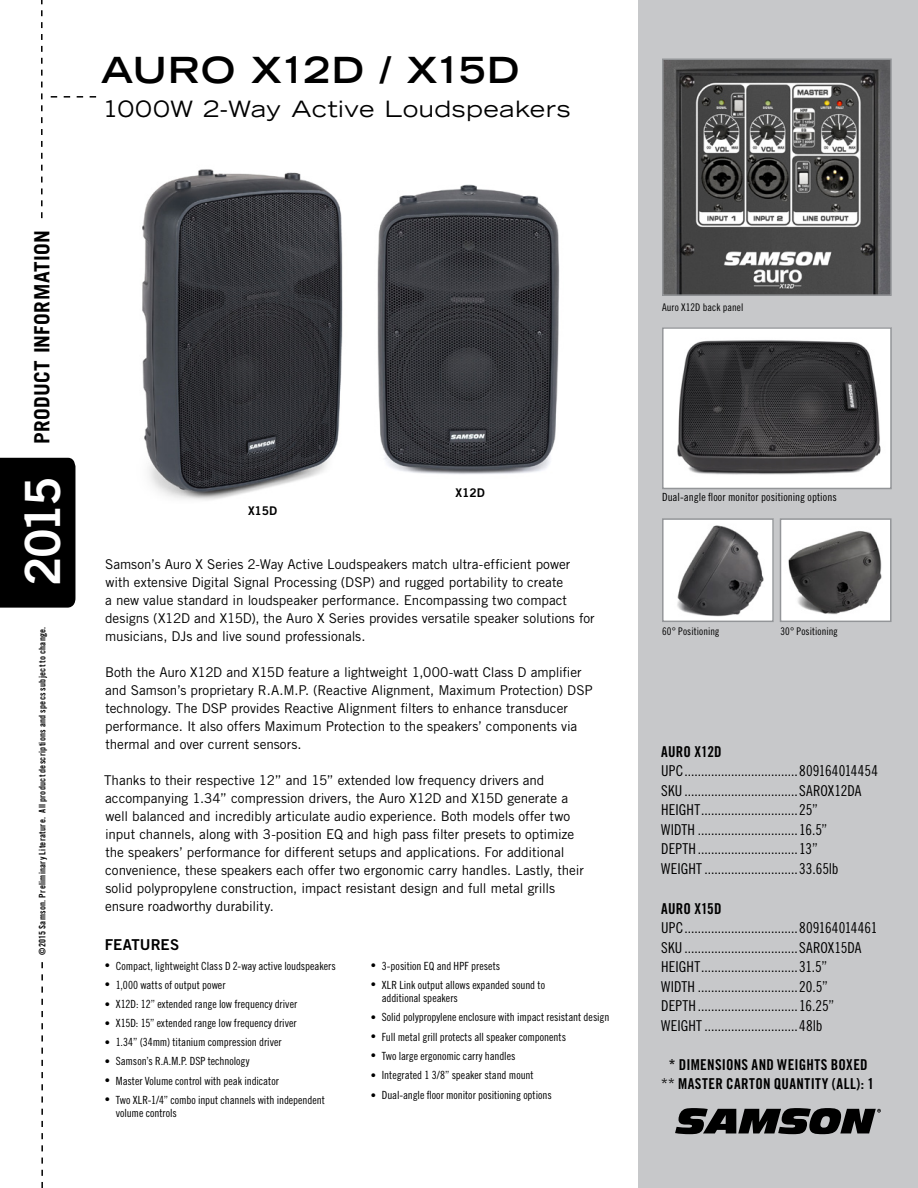
<style>
.page{position:relative;width:918px;height:1188px;background:#fff}
.page>*{position:absolute;margin:0;border:0;box-sizing:border-box;transform-origin:0 0}
.t1{font:48.6px "Trade Gothic LT Std Bd 2";color:#fff}
.Product_Name{font:700 expanded 36px "Trade Gothic LT Std";letter-spacing:-.01em;color:#000}
.Sub_Head{font:expanded 22.5px "Trade Gothic LT Std";letter-spacing:.035em;color:#000}
.t2{font:700 21px "Trade Gothic LT Std";letter-spacing:.015em;color:#000}
.Captions{font:15px/19.5px "Trade Gothic LT Std Cn 18";letter-spacing:.005em;color:#000}
.Captions-2{font:15px/19.5px "Trade Gothic LT Std Bd Cn 20";letter-spacing:.025em;color:#000;text-align:center}
.New_Product_Intro{font:15px "Trade Gothic LT Std Bd 2";letter-spacing:.005em;color:#000}
.Body_Copy{font:13.5px/18px "Trade Gothic LT Std";letter-spacing:-.005em;color:#000}
.New_Product_Intro-2{font:12px "Trade Gothic LT Std Bd 2";letter-spacing:-.01em;color:#000}
.Captions-3{font:11.25px/13.5px "Trade Gothic LT Std Cn 18";letter-spacing:-.005em;color:#000}
.Captions-4{font:10.5px "Trade Gothic LT Std Cn 18";letter-spacing:.01em;color:#000}
.t3{font:9px "Trade Gothic LT Std Bd Cn 20";letter-spacing:.03em;color:#000}
.s1{font-size:10.5px}
.s2{font-family:"Trade Gothic LT Std Bd Cn 20"}
.s3{font-family:"Trade Gothic LT Std Cn 18"}
</style>
<div class="page">
<div style="left:638px;top:0;width:280px;height:1188px;background:#c7c8ca"></div>
<svg style="left:41px;top:0;width:2px;height:218px"></svg>
<svg style="left:51px;top:96px;width:45px;height:2px"></svg>
<div style="left:0;top:458px;width:75px;height:150px;background:#000"></div>
<svg style="left:675px;top:1108px;width:206px;height:26px"></svg>
<svg style="left:41px;top:962px;width:2px;height:226px"></svg>
<img style="left:377px;top:184px;width:183px;height:290px">
<img style="left:665px;top:61px;width:224px;height:232px">
<div style="left:662px;top:58px;width:230px;height:238px;border:2px solid #939598"></div>
<img style="left:665px;top:330px;width:224px;height:156px">
<div style="left:662px;top:327px;width:230px;height:162px;border:2px solid #939598"></div>
<img style="left:665px;top:521px;width:106px;height:98px">
<div style="left:662px;top:518px;width:112px;height:104px;border:2px solid #939598"></div>
<img style="left:783px;top:522px;width:106px;height:97px">
<div style="left:780px;top:518px;width:112px;height:104px;border:2px solid #939598"></div>
<img style="left:142px;top:169px;width:201px;height:331px">
<p class="Product_Name" style="left:101px;top:46px;width:419px">AURO X12D / X15D</p>
<p class="Sub_Head" style="left:103px;top:95px;width:470px">1000W 2-Way Active Loudspeakers</p>
<h3 class="t2" style="left:29px;top:444px;width:215px;rotate:-90deg">PRODUCT INFORMATION</h3>
<h1 class="t1" style="left:13px;top:586px;width:111px;rotate:-90deg">2015</h1>
<p class="t3" style="left:37px;top:955px;width:330px;rotate:-90deg">©2015 Samson. Preliminary Literature. All product descriptions and specs subject to change.</p>
<p class="New_Product_Intro-2" style="left:248px;top:503px;width:31px">X15D</p>
<p class="New_Product_Intro-2" style="left:456px;top:485px;width:31px">X12D</p>
<p class="Body_Copy" style="left:105px;top:555px;width:491px">Samson’s Auro X Series 2-Way Active Loudspeakers match ultra-efficient power with extensive Digital Signal Processing (DSP) and rugged portability to create<br>a new value standard in loudspeaker performance. Encompassing two compact designs (X12D and X15D), the Auro X Series provides versatile speaker solutions for musicians, DJs and live sound professionals.</p>
<p class="Body_Copy" style="left:105px;top:663px;width:489px">Both the Auro X12D and X15D feature a lightweight 1,000-watt Class D amplifier and Samson’s proprietary R.A.M.P. (Reactive Alignment, Maximum Protection) DSP technology. The DSP provides Reactive Alignment filters to enhance transducer performance. It also offers Maximum Protection to the speakers’ components via thermal and over current sensors.</p>
<p class="Body_Copy" style="left:104px;top:771px;width:481px">Thanks to their respective 12” and 15” extended low frequency drivers and accompanying 1.34” compression drivers, the Auro X12D and X15D generate a well balanced and incredibly articulate audio experience. Both models offer two input channels, along with 3-position EQ and high pass filter presets to optimize the speakers’ performance for different setups and applications. For additional convenience, these speakers each offer two ergonomic carry handles. Lastly, their solid polypropylene construction, impact resistant design and full metal grills ensure roadworthy durability.</p>
<p class="New_Product_Intro" style="left:105px;top:936px;width:76px">FEATURES</p>
<p class="Captions-3" style="left:105px;top:959px;width:233px"><span class="s1">•</span> Compact, lightweight Class D 2-way active loudspeakers</p>
<p class="Captions-3" style="left:105px;top:978px;width:122px"><span class="s1">•</span> 1,000 watts of output power</p>
<p class="Captions-3" style="left:105px;top:997px;width:194px"><span class="s1">•</span> X12D: 12” extended range low frequency driver</p>
<p class="Captions-3" style="left:105px;top:1016px;width:193px"><span class="s1">•</span> X15D: 15” extended range low frequency driver</p>
<p class="Captions-3" style="left:105px;top:1035px;width:178px"><span class="s1">•</span> 1.34” (34mm) titanium compression driver</p>
<p class="Captions-3" style="left:105px;top:1055px;width:146px"><span class="s1">•</span> Samson’s R.A.M.P. DSP technology</p>
<p class="Captions-3" style="left:105px;top:1074px;width:176px"><span class="s1">•</span> Master Volume control with peak indicator</p>
<p class="Captions-3" style="left:116px;top:1093px;width:211px;text-indent:-11px"><span class="s1">•</span> Two XLR-1/4” combo input channels with independent volume controls</p>
<p class="Captions-3" style="left:371px;top:959px;width:131px"><span class="s1">•</span> 3-position EQ and HPF presets</p>
<p class="Captions-3" style="left:382px;top:978px;width:165px;text-indent:-11px"><span class="s1">•</span> XLR Link output allows expanded sound to additional speakers</p>
<p class="Captions-3" style="left:371px;top:1011px;width:240px"><span class="s1">•</span> Solid polypropylene enclosure with impact resistant design</p>
<p class="Captions-3" style="left:371px;top:1030px;width:197px"><span class="s1">•</span> Full metal grill protects all speaker components</p>
<p class="Captions-3" style="left:371px;top:1049px;width:146px"><span class="s1">•</span> Two large ergonomic carry handles</p>
<p class="Captions-3" style="left:371px;top:1068px;width:164px"><span class="s1">•</span> Integrated 1 3/8” speaker stand mount</p>
<p class="Captions-3" style="left:371px;top:1088px;width:182px"><span class="s1">•</span> Dual-angle floor monitor positioning options</p>
<p class="Captions-4" style="left:662px;top:301px;width:83px">Auro X12D back panel</p>
<p class="Captions-3" style="left:662px;top:491px;width:176px">Dual-angle floor monitor positioning options</p>
<p class="Captions-4" style="left:662px;top:625px;width:59px">60° Positioning</p>
<p class="Captions-4" style="left:780px;top:625px;width:59px">30° Positioning</p>
<p class="Captions" style="left:661px;top:742px;width:218px"><span class="s2">AURO X12D </span>UPC..................................809164014454<br>SKU ..................................SAROX12DA HEIGHT.............................25”<br>WIDTH ..............................16.5” DEPTH..............................13”<br>WEIGHT ............................33.65lb</p>
<p class="Captions" style="left:661px;top:898px;width:218px"><span class="s2">AURO X15D </span>UPC..................................809164014461<br>SKU ..................................SAROX15DA HEIGHT.............................31.5”<br>WIDTH ..............................20.5” DEPTH..............................16.25” WEIGHT ............................48lb</p>
<p class="Captions-2" style="left:661px;top:1054px;width:214px">* DIMENSIONS AND WEIGHTS BOXED <span class="s3">**</span> MASTER CARTON QUANTITY (ALL): 1</p>
</div>
